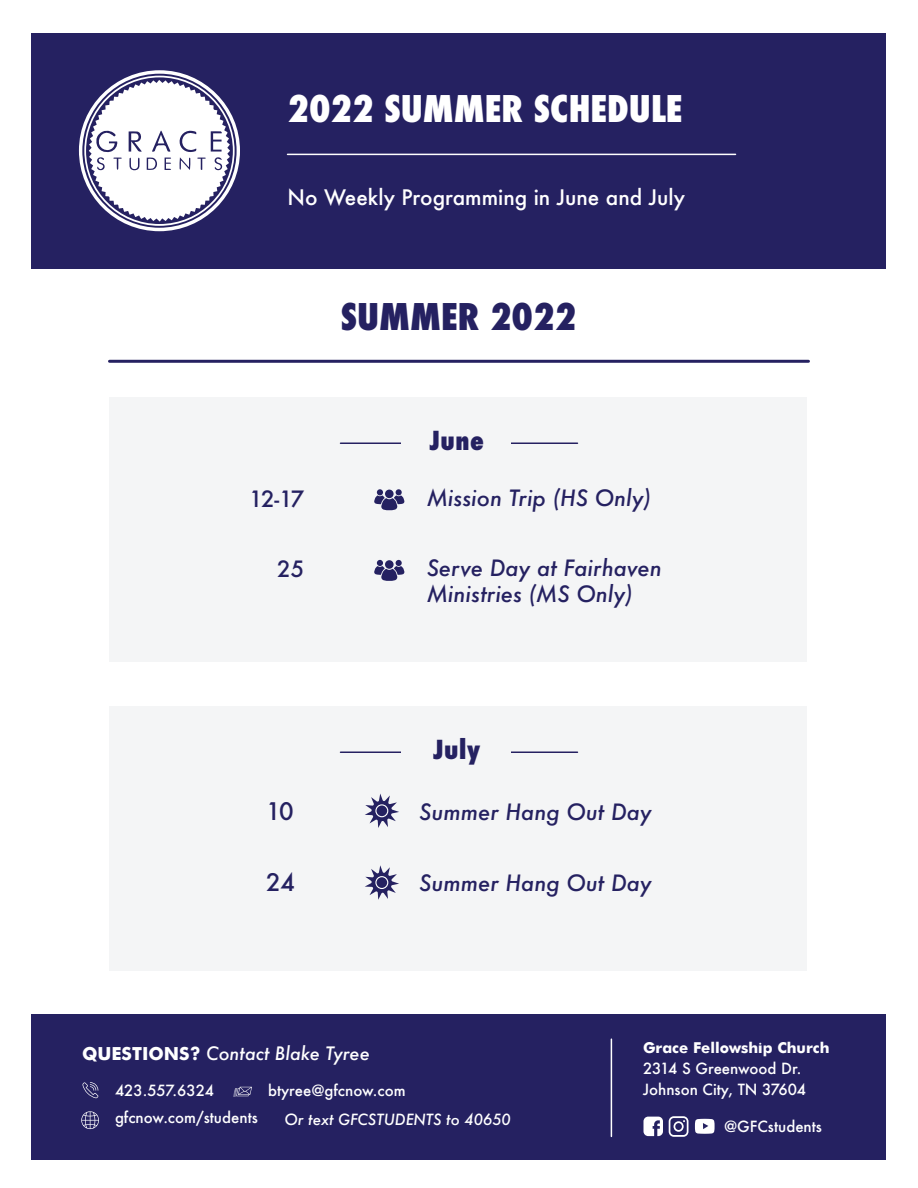
<style>
.page{position:relative;width:918px;height:1188px;background:#fff}
.page>*{position:absolute;margin:0;border:0;box-sizing:border-box;transform-origin:0 0}
.t1{font:800 condensed 35.85px "Futura";color:#fff}
.t2{font:800 condensed 35.85px "Futura";color:#252161}
.t3{font:800 condensed 25.5px "Futura";letter-spacing:.02em;color:#252161}
.t4{font:500 23.55px "Futura";color:#252161}
.t5{font:italic 500 21.9px/26.2px "Futura";color:#252161}
.t6{font:500 21.9px "Futura";color:#252161}
.t7{font:500 20.85px "Futura";color:#fff}
.t8{font:italic 500 18px "Futura";color:#fff}
.t9{font:500 15px/21px "Futura";color:#fff}
.t10{font:italic 500 15px "Futura";color:#fff}
.t11{font:700 15px "Futura";color:#fff}
.s1{font-weight:700;font-style:normal}
</style>
<div class="page">
<div style="left:110px;top:398px;width:697px;height:264px;background:#f4f5f6"></div>
<div style="left:32px;top:33px;width:854px;height:235px;background:#252161"></div>
<div style="left:32px;top:1014px;width:854px;height:146px;background:#252161"></div>
<hr style="left:340px;top:442px;width:238px;height:2px;background:#252161">
<div style="left:401px;top:424px;width:110px;height:36px;background:#f4f5f6"></div>
<div style="left:110px;top:707px;width:697px;height:264px;background:#f4f5f6"></div>
<hr style="left:340px;top:752px;width:238px;height:1px;background:#252161">
<div style="left:401px;top:733px;width:110px;height:36px;background:#f4f5f6"></div>
<svg style="left:79px;top:70px;width:161px;height:161px"></svg>
<hr style="left:110px;top:360px;width:698px;height:3px;background:#252161">
<hr style="left:288px;top:154px;width:448px;height:1px;background:#fff">
<hr style="left:611px;top:1039px;width:1px;height:97px;background:#fff">
<svg style="left:82px;top:1082px;width:16px;height:16px"></svg>
<svg style="left:81px;top:1111px;width:18px;height:18px"></svg>
<svg style="left:233px;top:1087px;width:19px;height:10px"></svg>
<svg style="left:643px;top:1117px;width:20px;height:19px"></svg>
<svg style="left:669px;top:1116px;width:19px;height:21px"></svg>
<svg style="left:695px;top:1119px;width:20px;height:15px"></svg>
<svg style="left:374px;top:489px;width:31px;height:22px"></svg>
<svg style="left:374px;top:560px;width:31px;height:21px"></svg>
<svg style="left:365px;top:865px;width:34px;height:35px"></svg>
<div style="left:376px;top:877px;width:12px;height:11px;background:#252161;border-radius:50%"></div>
<div style="left:375px;top:876px;width:13px;height:13px;border:1px solid #fff;border-radius:50%"></div>
<svg style="left:365px;top:794px;width:34px;height:34px"></svg>
<div style="left:376px;top:805px;width:12px;height:12px;background:#252161;border-radius:50%"></div>
<div style="left:375px;top:804px;width:13px;height:13px;border:1px solid #fff;border-radius:50%"></div>
<h1 class="t1" style="left:288px;top:84px;width:397px">2022 SUMMER SCHEDULE</h1>
<h3 class="t7" style="left:288px;top:183px;width:399px">No Weekly Programming in June and July</h3>
<h1 class="t2" style="left:341px;top:292px;width:237px">SUMMER 2022</h1>
<h2 class="t3" style="left:430px;top:423px;width:56px">June</h2>
<h3 class="t6" style="left:249px;top:484px;width:56px">12-17</h3>
<h3 class="t5" style="left:427px;top:484px;width:226px">Mission Trip (HS Only)</h3>
<h3 class="t6" style="left:277px;top:554px;width:28px">25</h3>
<h3 class="t5" style="left:427px;top:555px;width:237px">Serve Day at Fairhaven<br>Ministries (MS Only)</h3>
<h2 class="t3" style="left:434px;top:732px;width:48px">July</h2>
<h3 class="t4" style="left:266px;top:795px;width:29px">10</h3>
<h3 class="t5" style="left:419px;top:798px;width:234px">Summer Hang Out Day</h3>
<h3 class="t4" style="left:266px;top:866px;width:30px">24</h3>
<h3 class="t5" style="left:419px;top:869px;width:234px">Summer Hang Out Day</h3>
<p class="t8" style="left:82px;top:1041px;width:289px"><span class="s1">QUESTIONS?</span> Contact Blake Tyree</p>
<p class="t9" style="left:115px;top:1080px;width:101px">423.557.6324</p>
<p class="t9" style="left:268px;top:1080px;width:139px">btyree@gfcnow.com</p>
<p class="t11" style="left:643px;top:1037px;width:188px">Grace Fellowship Church</p>
<p class="t9" style="left:643px;top:1058px;width:165px">2314 S Greenwood Dr.<br>Johnson City, TN 37604</p>
<p class="t9" style="left:115px;top:1107px;width:144px">gfcnow.com/students</p>
<p class="t10" style="left:285px;top:1109px;width:228px">Or text GFCSTUDENTS to 40650</p>
<p class="t9" style="left:724px;top:1116px;width:100px">@GFCstudents</p>
</div>
